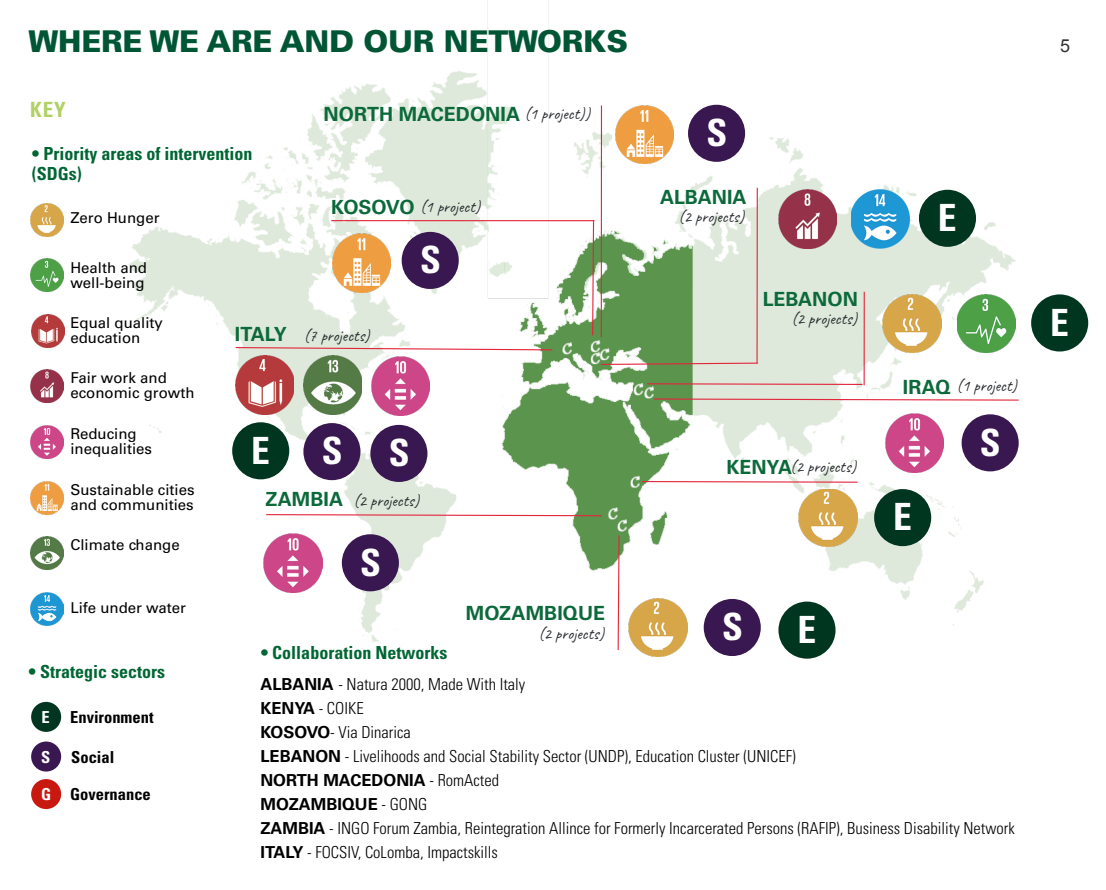
<style>
.page{position:relative;width:1106px;height:890px;background:#fff}
.page>*{position:absolute;margin:0;border:0;box-sizing:border-box;transform-origin:0 0}
.t1{font:700 condensed 37.5px "Univers LT Std";color:#fff}
.t2{font:900 30px "Univers LT Std";letter-spacing:-.01em;color:#005634}
.t3{font:700 condensed 21px "Univers LT Std";color:#b1d165}
.t4{font:700 19.5px "Univers LT Std";color:#0b693a}
.t5{font:700 condensed 18px "Univers LT Std";color:#063}
.t6{font:18px "Arial";color:#333}
.t7{font:300 condensed 16.5px "Univers LT Std";color:#000}
.t8{font:16.5px "Caveat";color:#292c2f}
.t9{font:700 16.5px "Univers LT Std";color:#000}
.t10{font:700 condensed 16.5px "Univers LT Std";color:#000}
.t11{font:700 condensed 16.5px "Univers LT Std";color:#fff}
.t12{font:15px/15px "Univers LT Std";color:#000}
.s1{font-weight:700;font-stretch:normal}
.s2{font-weight:300;font-stretch:condensed}
</style>
<div class="page">
<img style="left:129px;top:0;width:932px;height:659px">
<div style="left:778px;top:601px;width:57px;height:57px;background:#00361f;border-radius:50%"></div>
<div style="left:31px;top:779px;width:30px;height:30px;background:#c81911;border-radius:50%"></div>
<div style="left:31px;top:741px;width:30px;height:30px;background:#391750;border-radius:50%"></div>
<div style="left:31px;top:701px;width:30px;height:30px;background:#00361f;border-radius:50%"></div>
<img style="left:31px;top:204px;width:33px;height:32px">
<img style="left:31px;top:259px;width:33px;height:33px">
<img style="left:32px;top:314px;width:33px;height:33px">
<img style="left:31px;top:370px;width:33px;height:33px">
<img style="left:31px;top:425px;width:33px;height:33px">
<img style="left:31px;top:481px;width:33px;height:33px">
<img style="left:31px;top:536px;width:33px;height:33px">
<img style="left:31px;top:592px;width:33px;height:33px">
<svg style="left:591px;top:219px;width:3px;height:117px"></svg>
<hr style="left:331px;top:220px;width:263px;height:1px;background:#e3253c">
<svg style="left:617px;top:534px;width:3px;height:117px"></svg>
<hr style="left:600px;top:105px;width:2px;height:232px;background:#e3253c">
<svg style="left:234px;top:346px;width:319px;height:5px"></svg>
<svg style="left:265px;top:513px;width:338px;height:4px"></svg>
<hr style="left:756px;top:188px;width:2px;height:175px;background:#e3253c">
<svg style="left:600px;top:362px;width:159px;height:3px"></svg>
<svg style="left:641px;top:480px;width:217px;height:3px"></svg>
<hr style="left:863px;top:292px;width:1px;height:93px;background:#e3253c">
<svg style="left:646px;top:382px;width:217px;height:3px"></svg>
<svg style="left:653px;top:398px;width:366px;height:3px"></svg>
<img style="left:615px;top:105px;width:58px;height:58px">
<img style="left:332px;top:234px;width:58px;height:58px">
<img style="left:851px;top:190px;width:58px;height:58px">
<img style="left:883px;top:294px;width:58px;height:58px">
<img style="left:957px;top:294px;width:58px;height:59px">
<img style="left:885px;top:414px;width:58px;height:58px">
<img style="left:799px;top:489px;width:58px;height:57px">
<img style="left:629px;top:598px;width:58px;height:58px">
<img style="left:235px;top:355px;width:58px;height:59px">
<img style="left:304px;top:356px;width:58px;height:58px">
<img style="left:264px;top:533px;width:58px;height:59px">
<div style="left:688px;top:105px;width:57px;height:57px;background:#391750;border-radius:50%"></div>
<img style="left:778px;top:189px;width:58px;height:59px">
<div style="left:703px;top:599px;width:57px;height:57px;background:#391750;border-radius:50%"></div>
<div style="left:874px;top:489px;width:57px;height:57px;background:#00361f;border-radius:50%"></div>
<div style="left:961px;top:414px;width:57px;height:57px;background:#391750;border-radius:50%"></div>
<div style="left:1031px;top:294px;width:57px;height:57px;background:#00361f;border-radius:50%"></div>
<div style="left:919px;top:190px;width:57px;height:57px;background:#00361f;border-radius:50%"></div>
<div style="left:342px;top:534px;width:57px;height:57px;background:#391750;border-radius:50%"></div>
<img style="left:371px;top:357px;width:58px;height:58px">
<div style="left:303px;top:423px;width:57px;height:57px;background:#391750;border-radius:50%"></div>
<div style="left:232px;top:422px;width:57px;height:57px;background:#00361f;border-radius:50%"></div>
<div style="left:370px;top:425px;width:57px;height:57px;background:#391750;border-radius:50%"></div>
<div style="left:401px;top:232px;width:58px;height:57px;background:#391750;border-radius:50%"></div>
<p class="t2" style="left:29px;top:23px;width:601px">WHERE WE ARE AND OUR NETWORKS</p>
<p class="t3" style="left:30px;top:97px;width:37px">KEY</p>
<p class="t5" style="left:32px;top:143px;width:222px">• Priority areas of intervention</p>
<p class="t5" style="left:32px;top:162px;width:52px">(SDGs)</p>
<p class="t12" style="left:70px;top:210px;width:91px">Zero Hunger</p>
<p class="t12" style="left:70px;top:260px;width:78px">Health and well-being</p>
<p class="t12" style="left:70px;top:315px;width:94px">Equal quality education</p>
<p class="t12" style="left:70px;top:370px;width:126px">Fair work and economic growth</p>
<p class="t4" style="left:235px;top:322px;width:53px">ITALY</p>
<p class="t8" style="left:524px;top:103px;width:67px">(1 project))</p>
<p class="t4" style="left:323px;top:103px;width:198px">NORTH MACEDONIA</p>
<p class="t4" style="left:331px;top:196px;width:85px">KOSOVO</p>
<p class="t8" style="left:420px;top:196px;width:62px">(1 project)</p>
<p class="t8" style="left:304px;top:325px;width:67px">(7 projects)</p>
<p class="t1" style="left:420px;top:237px;width:22px">S</p>
<p class="t12" style="left:70px;top:426px;width:83px">Reducing inequalities</p>
<p class="t12" style="left:70px;top:482px;width:126px">Sustainable cities and communities</p>
<p class="t12" style="left:70px;top:537px;width:111px">Climate change</p>
<p class="t12" style="left:70px;top:600px;width:117px">Life under water</p>
<p class="t1" style="left:251px;top:427px;width:20px">E</p>
<p class="t1" style="left:322px;top:428px;width:22px">S</p>
<p class="t1" style="left:389px;top:430px;width:22px">S</p>
<p class="t4" style="left:265px;top:488px;width:79px">ZAMBIA</p>
<p class="t8" style="left:353px;top:490px;width:67px">(2 projects)</p>
<p class="t1" style="left:360px;top:539px;width:22px">S</p>
<p class="t5" style="left:261px;top:641px;width:188px">• Collaboration Networks</p>
<p class="t4" style="left:466px;top:601px;width:141px">MOZAMBIQUE</p>
<p class="t8" style="left:538px;top:623px;width:67px">(2 projects)</p>
<p class="t1" style="left:706px;top:110px;width:22px">S</p>
<p class="t4" style="left:660px;top:186px;width:88px">ALBANIA</p>
<p class="t8" style="left:678px;top:206px;width:67px">(2 projects)</p>
<p class="t4" style="left:762px;top:288px;width:97px">LEBANON</p>
<p class="t8" style="left:791px;top:308px;width:67px">(2 projects)</p>
<p class="t4" style="left:726px;top:455px;width:67px">KENYA</p>
<p class="t8" style="left:790px;top:456px;width:67px">(2 projects)</p>
<p class="t1" style="left:722px;top:604px;width:22px">S</p>
<p class="t1" style="left:797px;top:606px;width:20px">E</p>
<p class="t1" style="left:937px;top:195px;width:20px">E</p>
<p class="t4" style="left:902px;top:375px;width:49px">IRAQ</p>
<p class="t8" style="left:956px;top:375px;width:62px">(1 project)</p>
<p class="t1" style="left:980px;top:419px;width:22px">S</p>
<p class="t1" style="left:893px;top:494px;width:20px">E</p>
<p class="t5" style="left:29px;top:660px;width:138px">• Strategic sectors</p>
<p class="t11" style="left:41px;top:707px;width:10px">E</p>
<p class="t11" style="left:41px;top:746px;width:11px">S</p>
<p class="t11" style="left:41px;top:784px;width:12px">G</p>
<p class="t10" style="left:70px;top:706px;width:85px">Environment</p>
<p class="t10" style="left:71px;top:746px;width:45px">Social</p>
<p class="t10" style="left:70px;top:784px;width:82px">Governance</p>
<p class="t7" style="left:260px;top:673px;width:266px"><span class="s1">ALBANIA</span> - Natura 2000, Made With Italy</p>
<p class="t7" style="left:260px;top:697px;width:105px"><span class="s1">KENYA</span> - COIKE</p>
<p class="t7" style="left:260px;top:721px;width:152px"><span class="s1">KOSOVO</span>- Via Dinarica</p>
<p class="t7" style="left:260px;top:745px;width:537px"><span class="s1">LEBANON</span> - Livelihoods and Social Stability Sector (UNDP), Education Cluster (UNICEF)</p>
<p class="t9" style="left:260px;top:770px;width:240px">NORTH MACEDONIA <span class="s2">- RomActed</span></p>
<p class="t9" style="left:260px;top:794px;width:168px">MOZAMBIQUE <span class="s2">- GONG</span></p>
<p class="t7" style="left:260px;top:817px;width:756px"><span class="s1">ZAMBIA</span> - INGO Forum Zambia, Reintegration Allince for Formerly Incarcerated Persons (RAFIP), Business Disability Network</p>
<p class="t7" style="left:260px;top:841px;width:239px"><span class="s1">ITALY</span> - FOCSIV, CoLomba, Impactskills</p>
<p class="t6" style="left:1060px;top:33px;width:12px">5</p>
<p class="t1" style="left:1050px;top:299px;width:20px">E</p>
</div>
